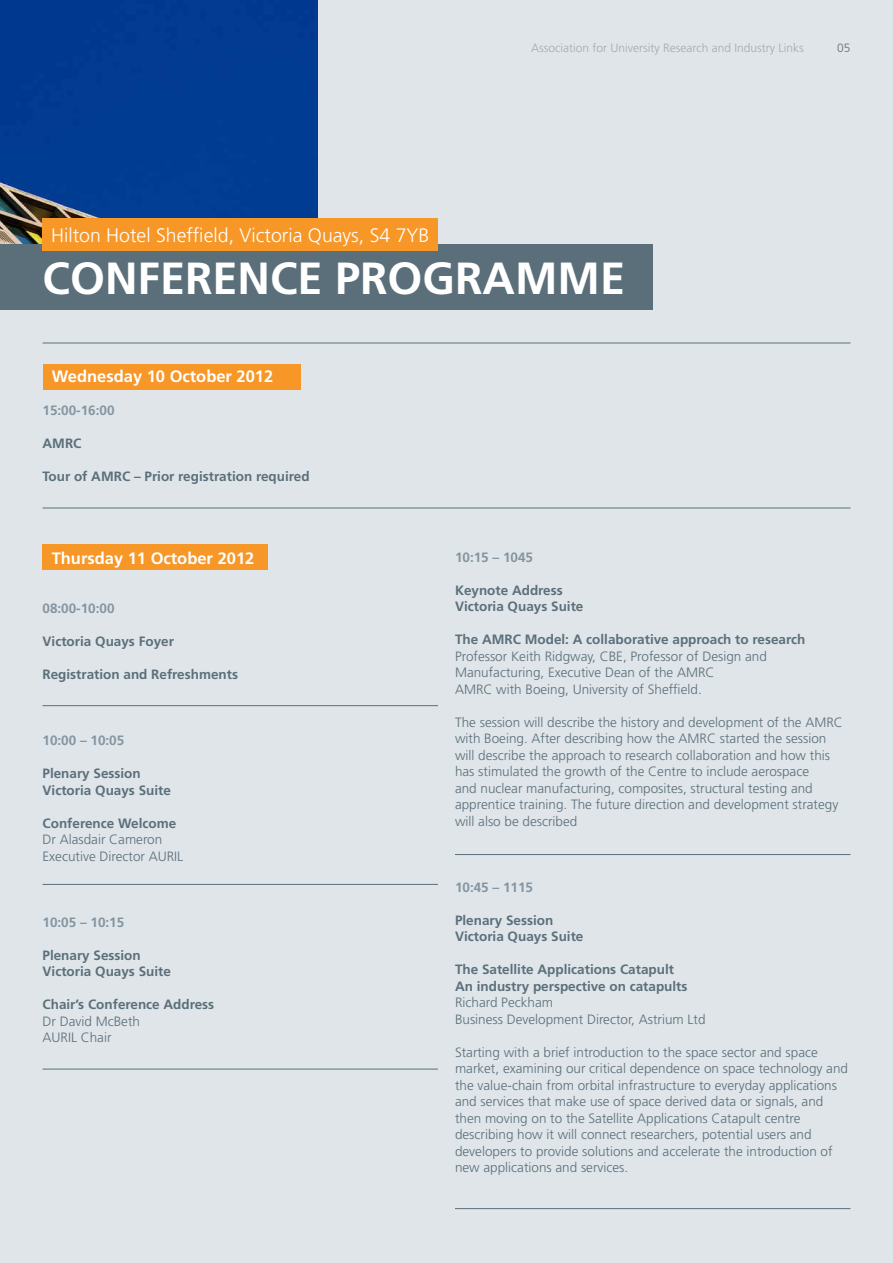
<style>
.page{position:relative;width:893px;height:1263px;background:#dfe5e9}
.page>*{position:absolute;margin:0;border:0;box-sizing:border-box;transform-origin:0 0}
.t1{font:700 45px "Frutiger";color:#fff}
.t2{font:300 19.5px "Frutiger";color:#fff}
.t3{font:700 16.5px "Frutiger";color:#fff}
.t4{font:300 13.5px/16.5px "Frutiger";color:#5b6f7b}
.t5{font:700 13.5px/16.5px "Frutiger";color:#5b6f7b}
.t6{font:700 13.5px "Frutiger";color:#8495a1}
.t7{font:300 12px "Frutiger";color:#a8a9ad}
.t8{font:300 12px "Frutiger";color:#5b6f7b}
</style>
<div class="page">
<div style="left:0;top:0;width:317px;height:244px;background:#003c92"></div>
<div style="left:0;top:244px;width:653px;height:66px;background:#5b6f7b"></div>
<div style="left:43px;top:219px;width:395px;height:32px;background:#f79727"></div>
<hr style="left:43px;top:343px;width:807px;height:1px;background:#5b6f7b">
<hr style="left:43px;top:508px;width:807px;height:1px;background:#5b6f7b">
<hr style="left:43px;top:705px;width:395px;height:1px;background:#5b6f7b">
<hr style="left:43px;top:884px;width:395px;height:1px;background:#5b6f7b">
<hr style="left:455px;top:854px;width:395px;height:1px;background:#5b6f7b">
<hr style="left:455px;top:1208px;width:395px;height:1px;background:#5b6f7b">
<hr style="left:43px;top:1069px;width:395px;height:1px;background:#5b6f7b">
<div style="left:43px;top:364px;width:257px;height:25px;background:#f79727"></div>
<div style="left:43px;top:545px;width:225px;height:25px;background:#f79727"></div>
<h2 class="t2" style="left:51px;top:225px;width:380px">Hilton Hotel Sheffield, Victoria Quays, S4 7YB</h2>
<p class="t7" style="left:531px;top:41px;width:274px">Association for University Research and Industry Links</p>
<p class="t8" style="left:837px;top:41px;width:15px">05</p>
<h1 class="t1" style="left:43px;top:252px;width:584px">CONFERENCE PROGRAMME</h1>
<p class="t3" style="left:52px;top:367px;width:223px">Wednesday 10 October 2012</p>
<p class="t6" style="left:43px;top:403px;width:74px">15:00-16:00</p>
<p class="t5" style="left:43px;top:435px;width:40px">AMRC</p>
<p class="t5" style="left:43px;top:468px;width:269px">Tour of AMRC – Prior registration required</p>
<p class="t3" style="left:52px;top:548px;width:204px">Thursday 11 October 2012</p>
<p class="t6" style="left:43px;top:601px;width:74px">08:00-10:00</p>
<p class="t5" style="left:43px;top:633px;width:133px">Victoria Quays Foyer</p>
<p class="t5" style="left:43px;top:666px;width:197px">Registration and Refreshments</p>
<p class="t6" style="left:43px;top:733px;width:83px">10:00 – 10:05</p>
<p class="t5" style="left:43px;top:765px;width:130px">Plenary Session<br>Victoria Quays Suite</p>
<p class="t5" style="left:43px;top:815px;width:135px">Conference Welcome</p>
<p class="t4" style="left:43px;top:831px;width:142px">Dr Alasdair Cameron<br>Executive Director AURIL</p>
<p class="t6" style="left:43px;top:914px;width:83px">10:05 – 10:15</p>
<p class="t5" style="left:43px;top:947px;width:130px">Plenary Session<br>Victoria Quays Suite</p>
<p class="t5" style="left:43px;top:996px;width:173px">Chair’s Conference Address</p>
<p class="t4" style="left:43px;top:1013px;width:99px">Dr David McBeth<br>AURIL Chair</p>
<p class="t6" style="left:455px;top:549px;width:80px">10:15 – 1045</p>
<p class="t5" style="left:455px;top:581px;width:130px">Keynote Address<br>Victoria Quays Suite</p>
<p class="t5" style="left:455px;top:631px;width:352px">The AMRC Model: A collaborative approach to research</p>
<p class="t4" style="left:455px;top:648px;width:313px">Professor Keith Ridgway, CBE, Professor of Design and<br>Manufacturing, Executive Dean of the AMRC<br>AMRC with Boeing, University of Sheffield.</p>
<p class="t4" style="left:455px;top:713px;width:389px">The session will describe the history and development of the AMRC with Boeing. After describing how the AMRC started the session will describe the approach to research collaboration and how this has stimulated the growth of the Centre to include aerospace<br>and nuclear manufacturing, composites, structural testing and apprentice training. The future direction and development strategy will also be described</p>
<p class="t6" style="left:455px;top:879px;width:80px">10:45 – 1115</p>
<p class="t5" style="left:455px;top:911px;width:130px">Plenary Session<br>Victoria Quays Suite</p>
<p class="t5" style="left:455px;top:961px;width:234px">The Satellite Applications Catapult<br>An industry perspective on catapults</p>
<p class="t4" style="left:455px;top:994px;width:252px">Richard Peckham<br>Business Development Director, Astrium Ltd</p>
<p class="t4" style="left:455px;top:1043px;width:395px">Starting with a brief introduction to the space sector and space market, examining our critical dependence on space technology and the value-chain from orbital infrastructure to everyday applications and services that make use of space derived data or signals, and then moving on to the Satellite Applications Catapult centre describing how it will connect researchers, potential users and developers to provide solutions and accelerate the introduction of new applications and services.</p>
</div>
